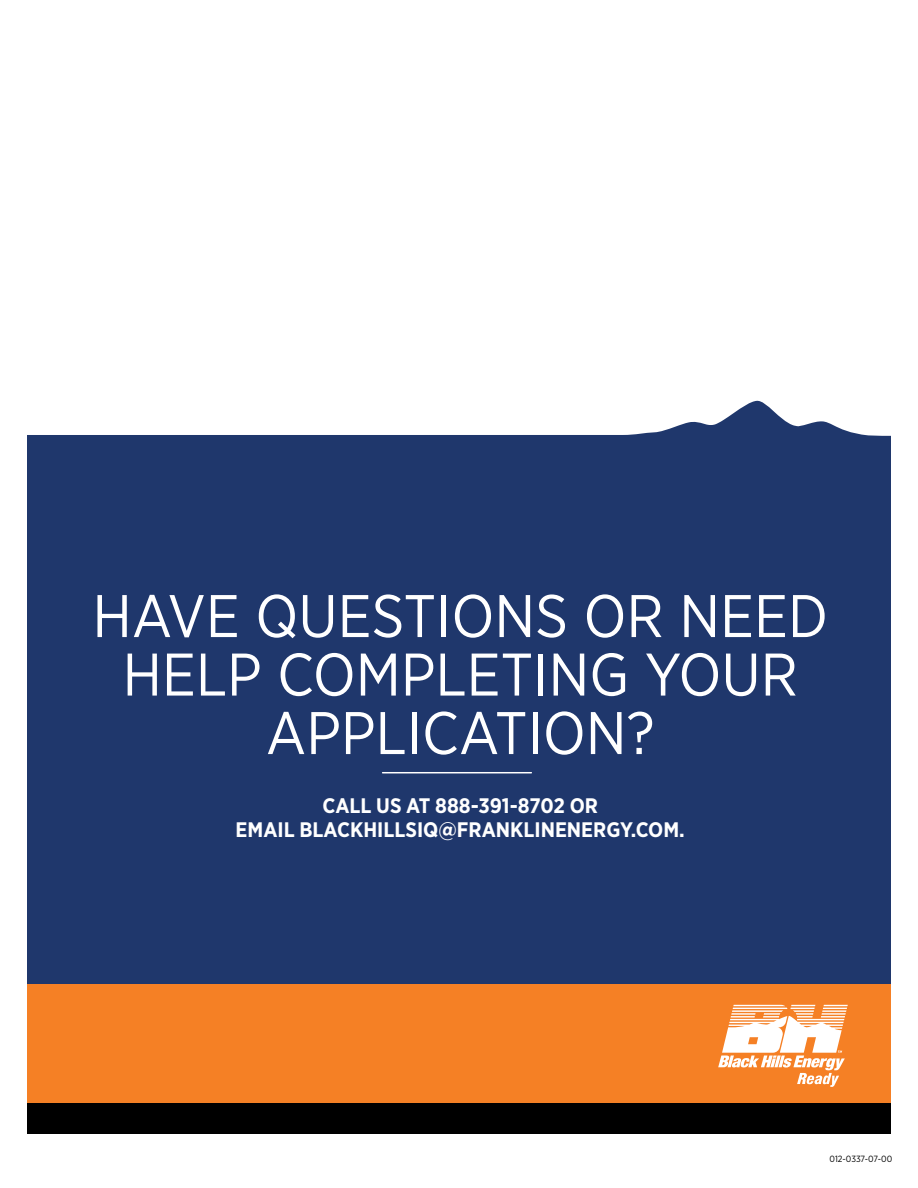
<style>
.page{position:relative;width:918px;height:1188px;background:#fff}
.page>*{position:absolute;margin:0;border:0;box-sizing:border-box;transform-origin:0 0}
.t1{font:60px/58.5px "Gotham Narrow";color:#fff;text-align:center}
.t2{font:700 21px/24px "Gotham Narrow";color:#fff;text-align:center}
.t3{font:9px "Gotham Narrow";letter-spacing:-.005em;color:#000}
</style>
<div class="page">
<div style="left:27px;top:380px;width:864px;height:754px;background:#1f376c"></div>
<hr style="left:383px;top:772px;width:148px;height:1px;background:#fff">
<svg style="left:27px;top:380px;width:864px;height:56px;background:#edeff3"></svg>
<div style="left:27px;top:1103px;width:864px;height:31px;background:#000"></div>
<div style="left:27px;top:984px;width:864px;height:119px;background:#f58025"></div>
<svg style="left:718px;top:1005px;width:130px;height:82px"></svg>
<h1 class="t1" style="left:92px;top:586px;width:737px">HAVE QUESTIONS OR NEED<br>HELP COMPLETING YOUR<br>APPLICATION?</h1>
<p class="t2" style="left:236px;top:793px;width:451px">CALL US AT 888-391-8702 OR<br>EMAIL BLACKHILLSIQ@FRANKLINENERGY.COM.</p>
<p class="t3" style="left:830px;top:1153px;width:64px">012-0337-07-00</p>
</div>
